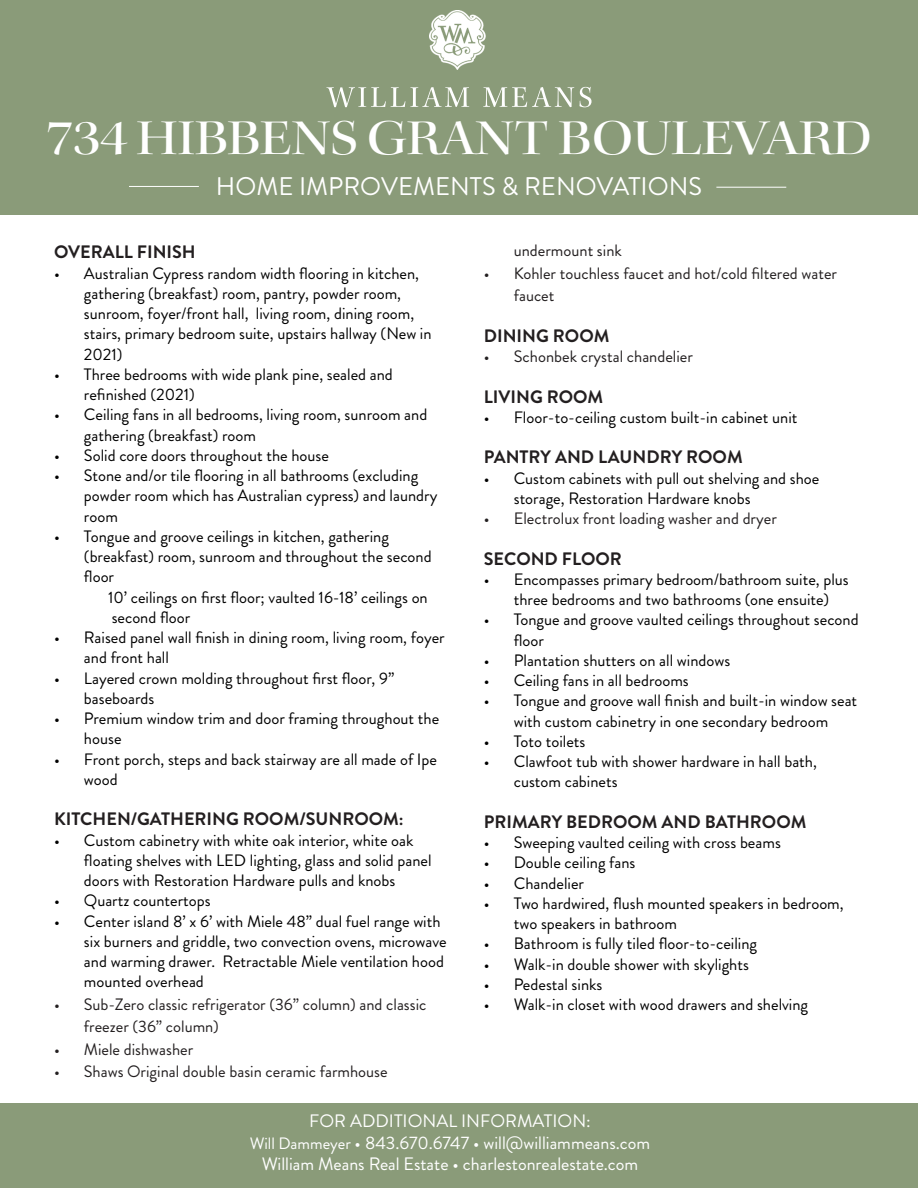
<style>
.page{position:relative;width:918px;height:1188px;background:#fff}
.page>*{position:absolute;margin:0;border:0;box-sizing:border-box;transform-origin:0 0}
.t1{font:49.5px "Kepler Std Medium Ext Disp";letter-spacing:-.005em;color:#fff}
.t2{font:25.5px "Brandon Grotesque";color:#fff}
.t3{font:700 18px "Brandon Grotesque";color:#231f20}
.t4{font:18px/21.6px "Brandon Grotesque";color:#fff;text-align:center}
.t5{font:16.5px/20.2px "Brandon Grotesque";color:#000}
.t6{font:16.5px/22.5px "Brandon Grotesque";color:#231f20}
.s1{font-size:16.5px}
</style>
<div class="page">
<div style="left:0;top:1103px;width:918px;height:85px;background:#8a9b79"></div>
<div style="left:0;top:0;width:917px;height:214px;background:#8a9b79"></div>
<hr style="left:716px;top:187px;width:70px;height:1px;background:#fff">
<hr style="left:129px;top:186px;width:70px;height:1px;background:#fff">
<svg style="left:326px;top:87px;width:266px;height:20px"></svg>
<img style="left:429px;top:10px;width:57px;height:59px">
<h1 class="t1" style="left:46px;top:109px;width:827px">734 HIBBENS GRANT BOULEVARD</h1>
<h2 class="t2" style="left:216px;top:169px;width:488px">HOME IMPROVEMENTS &amp; RENOVATIONS</h2>
<p class="t3" style="left:54px;top:240px;width:143px">OVERALL FINISH</p>
<p class="t5" style="left:84px;top:263px;width:349px;text-indent:-30px">• Australian Cypress random width flooring in kitchen, gathering (breakfast) room, pantry, powder room, sunroom, foyer/front hall, living room, dining room, stairs, primary bedroom suite, upstairs hallway (New in 2021)</p>
<p class="t5" style="left:84px;top:364px;width:310px;text-indent:-30px">• Three bedrooms with wide plank pine, sealed and refinished (2021)</p>
<p class="t5" style="left:84px;top:405px;width:345px;text-indent:-30px">• Ceiling fans in all bedrooms, living room, sunroom and gathering (breakfast) room</p>
<p class="t5" style="left:54px;top:445px;width:277px">• Solid core doors throughout the house</p>
<p class="t5" style="left:84px;top:466px;width:355px;text-indent:-30px">• Stone and/or tile flooring in all bathrooms (excluding powder room which has Australian cypress) and laundry room</p>
<p class="t5" style="left:84px;top:526px;width:349px;text-indent:-30px">• Tongue and groove ceilings in kitchen, gathering (breakfast) room, sunroom and throughout the second floor</p>
<p class="t5" style="left:108px;top:587px;width:321px">10’ ceilings on first floor; vaulted 16-18’ ceilings on second floor</p>
<p class="t5" style="left:84px;top:628px;width:362px;text-indent:-30px">• Raised panel wall finish in dining room, living room, foyer and front hall</p>
<p class="t5" style="left:84px;top:668px;width:312px;text-indent:-30px">• Layered crown molding throughout first floor, 9” baseboards</p>
<p class="t5" style="left:84px;top:709px;width:357px;text-indent:-30px">• Premium window trim and door framing throughout the house</p>
<p class="t5" style="left:84px;top:749px;width:354px;text-indent:-30px">• Front porch, steps and back stairway are all made of Ipe wood</p>
<p class="t3" style="left:54px;top:807px;width:351px">KITCHEN/GATHERING ROOM/SUNROOM:</p>
<p class="t5" style="left:84px;top:830px;width:349px;text-indent:-30px">• Custom cabinetry with white oak interior, white oak floating shelves with LED lighting, glass and solid panel doors with Restoration Hardware pulls and knobs</p>
<p class="t5" style="left:54px;top:891px;width:158px">• Quartz countertops</p>
<p class="t5" style="left:84px;top:911px;width:364px;text-indent:-30px">• Center island 8’ x 6’ with Miele 48” dual fuel range with six burners and griddle, two convection ovens, microwave and warming drawer. Retractable Miele ventilation hood mounted overhead</p>
<p class="t6" style="left:84px;top:993px;width:344px;text-indent:-30px">• Sub-Zero classic refrigerator (36” column) and classic freezer (36” column)</p>
<p class="t6" style="left:54px;top:1038px;width:141px">• Miele dishwasher</p>
<p class="t6" style="left:54px;top:1061px;width:335px">• Shaws Original double basin ceramic farmhouse</p>
<p class="t6" style="left:514px;top:240px;width:110px">undermount sink</p>
<p class="t6" style="left:514px;top:262px;width:325px;text-indent:-30px">• Kohler touchless faucet and hot/cold filtered water faucet</p>
<p class="t3" style="left:484px;top:323px;width:127px">DINING ROOM</p>
<p class="t6" style="left:484px;top:345px;width:211px">• Schonbek crystal chandelier</p>
<p class="t3" style="left:484px;top:384px;width:121px">LIVING ROOM</p>
<p class="t5" style="left:484px;top:407px;width:315px">• Floor-to-ceiling custom built-in cabinet unit</p>
<p class="t3" style="left:484px;top:445px;width:260px">PANTRY AND LAUNDRY ROOM</p>
<p class="t5" style="left:514px;top:468px;width:307px;text-indent:-30px">• Custom cabinets with pull out shelving and shoe storage, Restoration Hardware knobs</p>
<p class="t6" style="left:484px;top:507px;width:295px">• Electrolux front loading washer and dryer</p>
<p class="t3" style="left:484px;top:546px;width:140px">SECOND FLOOR</p>
<p class="t5" style="left:514px;top:569px;width:337px;text-indent:-30px">• Encompasses primary bedroom/bathroom suite, plus three bedrooms and two bathrooms (one ensuite)</p>
<p class="t5" style="left:514px;top:610px;width:346px;text-indent:-30px">• Tongue and groove vaulted ceilings throughout second floor</p>
<p class="t5" style="left:484px;top:650px;width:248px">• Plantation shutters on all windows</p>
<p class="t5" style="left:484px;top:671px;width:207px">• Ceiling fans in all bedrooms</p>
<p class="t5" style="left:484px;top:691px;width:375px;text-align:center">• Tongue and groove wall finish and built-in window seat with custom cabinetry in one secondary bedroom</p>
<p class="t5" style="left:484px;top:731px;width:103px">• Toto toilets</p>
<p class="t5" style="left:514px;top:752px;width:305px;text-indent:-30px">• Clawfoot tub with shower hardware in hall bath, custom cabinets</p>
<p class="t3" style="left:484px;top:809px;width:324px">PRIMARY BEDROOM AND BATHROOM</p>
<p class="t5" style="left:484px;top:833px;width:299px">• Sweeping vaulted ceiling with cross beams</p>
<p class="t5" style="left:484px;top:853px;width:153px">• Double ceiling fans</p>
<p class="t5" style="left:484px;top:873px;width:102px">• Chandelier</p>
<p class="t5" style="left:514px;top:893px;width:331px;text-indent:-30px">• Two hardwired, flush mounted speakers in bedroom, two speakers in bathroom</p>
<p class="t5" style="left:484px;top:934px;width:275px">• Bathroom is fully tiled floor-to-ceiling</p>
<p class="t5" style="left:484px;top:954px;width:267px">• Walk-in double shower with skylights</p>
<p class="t5" style="left:484px;top:974px;width:120px">• Pedestal sinks</p>
<p class="t5" style="left:484px;top:995px;width:326px">• Walk-in closet with wood drawers and shelving</p>
<p class="t4" style="left:250px;top:1110px;width:402px">FOR ADDITIONAL INFORMATION:<br><span class="s1">Will Dammeyer</span> • 843.670.6747 • will@williammeans.com<br>William Means Real Estate • charlestonrealestate.com</p>
</div>
